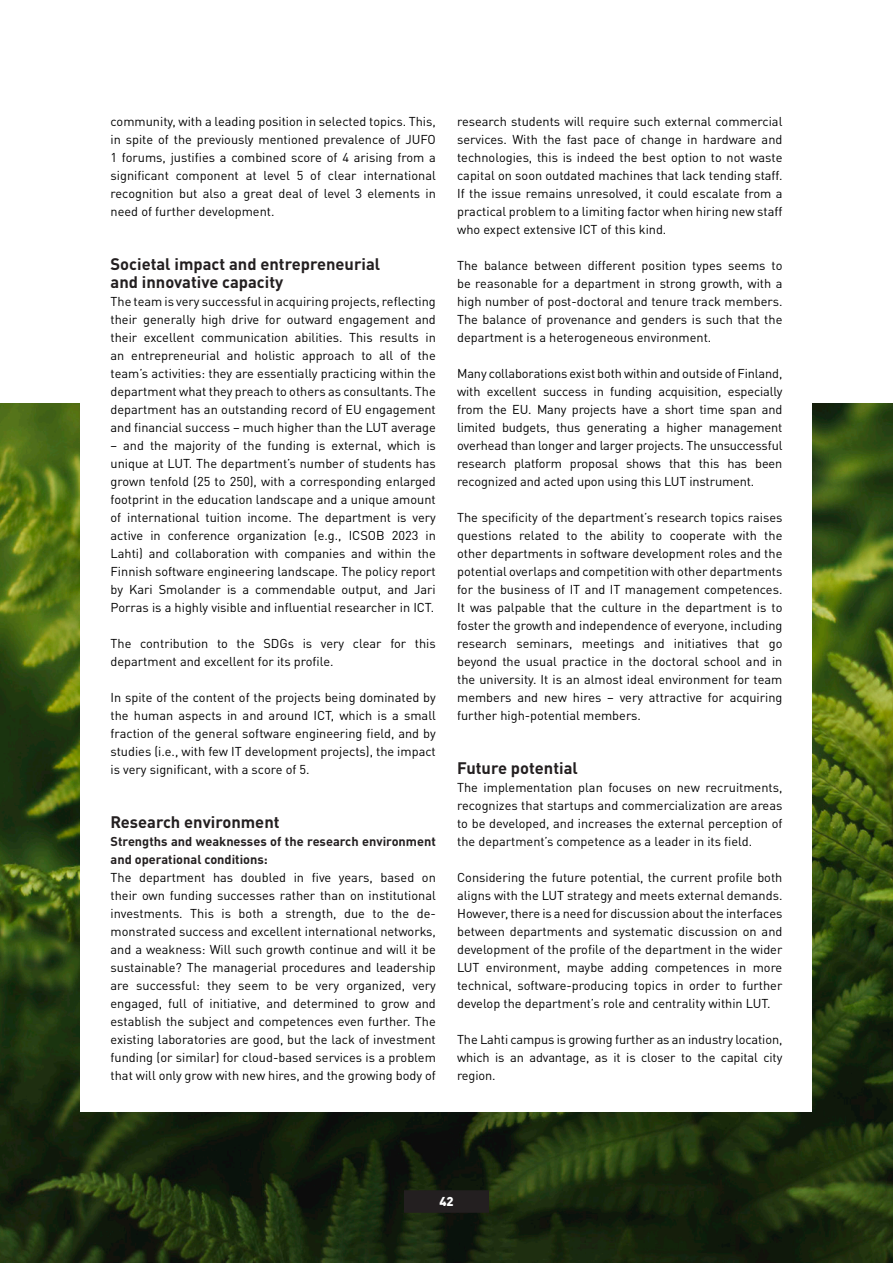
<style>
.page{position:relative;width:893px;height:1263px;background:#fff}
.page>*{position:absolute;margin:0;border:0;box-sizing:border-box;transform-origin:0 0}
.H3___Heading_11pt{font:700 16.5px/18px "DIN Pro";color:#231f20}
.p___Leipis{font:12.75px/18px "DIN Pro";color:#000;text-align:justify}
.p___Leipis-2{font:700 12.75px/18px "DIN Pro";color:#231f20}
.t1{font:900 12.75px "DIN Pro";color:#fff}
</style>
<div class="page">
<img style="left:0;top:404px;width:893px;height:859px">
<div style="left:81px;top:79px;width:731px;height:1033px;background:#fff"></div>
<div style="left:404px;top:1190px;width:85px;height:23px;background:#231f20"></div>
<p class="p___Leipis" style="left:111px;top:111px;width:327px">community, with a leading position in selected topics. This, in spite of the previously mentioned prevalence of JUFO 1 forums, justifies a combined score of 4 arising from a significant component at level 5 of clear international recognition but also a great deal of level 3 elements in need of further development.</p>
<p class="H3___Heading_11pt" style="left:111px;top:253px;width:271px">Societal impact and entrepreneurial and innovative capacity</p>
<p class="p___Leipis" style="left:111px;top:291px;width:327px">The team is very successful in acquiring projects, reflecting their generally high drive for outward engagement and their excellent communication abilities. This results in an entrepreneurial and holistic approach to all of the team’s activities: they are essentially practicing within the department what they preach to others as consultants. The department has an outstanding record of EU engagement and financial success – much higher than the LUT average</p>
<p class="p___Leipis" style="left:111px;top:435px;width:327px">– and the majority of the funding is external, which is unique at LUT. The department’s number of students has grown tenfold (25 to 250), with a corresponding enlarged footprint in the education landscape and a unique amount of international tuition income. The department is very active in conference organization (e.g., ICSOB 2023 in Lahti) and collaboration with companies and within the Finnish software engineering landscape. The policy report by Kari Smolander is a commendable output, and Jari Porras is a highly visible and influential researcher in ICT.</p>
<p class="p___Leipis" style="left:111px;top:633px;width:327px">The contribution to the SDGs is very clear for this department and excellent for its profile.</p>
<p class="p___Leipis" style="left:111px;top:687px;width:327px">In spite of the content of the projects being dominated by the human aspects in and around ICT, which is a small fraction of the general software engineering field, and by studies (i.e., with few IT development projects), the impact is very significant, with a score of 5.</p>
<p class="H3___Heading_11pt" style="left:111px;top:811px;width:171px">Research environment</p>
<p class="p___Leipis-2" style="left:111px;top:831px;width:327px">Strengths and weaknesses of the research environment and operational conditions:</p>
<p class="p___Leipis" style="left:111px;top:867px;width:327px">The department has doubled in five years, based on their own funding successes rather than on institutional investments. This is both a strength, due to the de&shy;monstrated success and excellent international networks, and a weakness: Will such growth continue and will it be sustainable? The managerial procedures and leadership are successful: they seem to be very organized, very engaged, full of initiative, and determined to grow and establish the subject and competences even further. The existing laboratories are good, but the lack of investment funding (or similar) for cloud-based services is a problem that will only grow with new hires, and the growing body of</p>
<p class="p___Leipis" style="left:457px;top:111px;width:327px">research students will require such external commercial services. With the fast pace of change in hardware and technologies, this is indeed the best option to not waste capital on soon outdated machines that lack tending staff.<br>If the issue remains unresolved, it could escalate from a practical problem to a limiting factor when hiring new staff who expect extensive ICT of this kind.</p>
<p class="p___Leipis" style="left:457px;top:255px;width:327px">The balance between different position types seems to be reasonable for a department in strong growth, with a high number of post-doctoral and tenure track members.<br>The balance of provenance and genders is such that the department is a heterogeneous environment.</p>
<p class="p___Leipis" style="left:457px;top:363px;width:327px">Many collaborations exist both within and outside of Finland, with excellent success in funding acquisition, especially from the EU. Many projects have a short time span and limited budgets, thus generating a higher management overhead than longer and larger projects. The unsuccessful research platform proposal shows that this has been recognized and acted upon using this LUT instrument.</p>
<p class="p___Leipis" style="left:457px;top:507px;width:327px">The specificity of the department’s research topics raises questions related to the ability to cooperate with the other departments in software development roles and the potential overlaps and competition with other departments for the business of IT and IT management competences.<br>It was palpable that the culture in the department is to foster the growth and independence of everyone, including research seminars, meetings and initiatives that go beyond the usual practice in the doctoral school and in the university. It is an almost ideal environment for team members and new hires – very attractive for acquiring further high-potential members.</p>
<p class="H3___Heading_11pt" style="left:457px;top:757px;width:122px">Future potential</p>
<p class="p___Leipis" style="left:457px;top:777px;width:327px">The implementation plan focuses on new recruitments, recognizes that startups and commercialization are areas to be developed, and increases the external perception of the department’s competence as a leader in its field.</p>
<p class="p___Leipis" style="left:457px;top:867px;width:327px">Considering the future potential, the current profile both aligns with the LUT strategy and meets external demands.<br>However, there is a need for discussion about the interfaces between departments and systematic discussion on and development of the profile of the department in the wider LUT environment, maybe adding competences in more technical, software-producing topics in order to further develop the department’s role and centrality within LUT.</p>
<p class="p___Leipis" style="left:457px;top:1029px;width:327px">The Lahti campus is growing further as an industry location, which is an advantage, as it is closer to the capital city region.</p>
<p class="t1" style="left:439px;top:1190px;width:16px">42</p>
</div>
